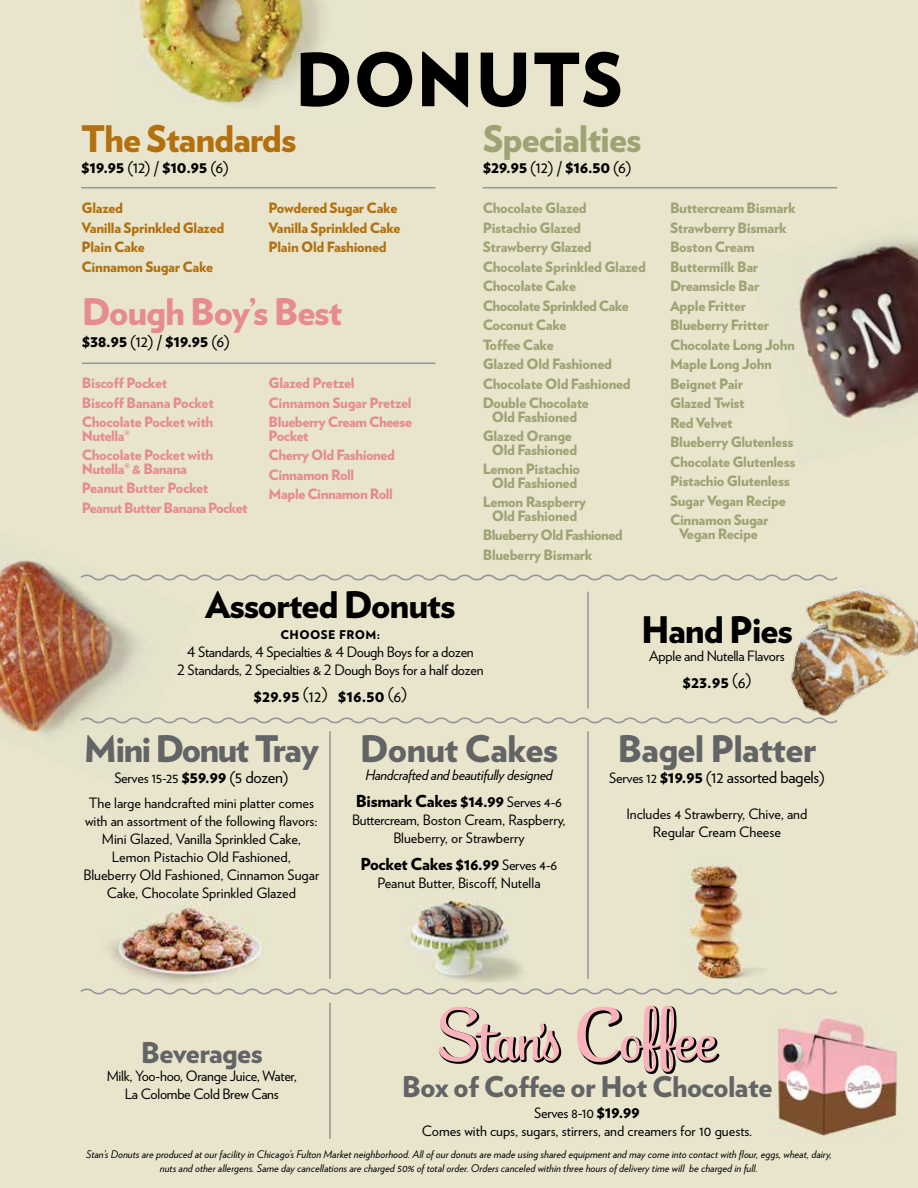
<style>
.page{position:relative;width:918px;height:1188px;background:#e9e5cd}
.page>*{position:absolute;margin:0;border:0;box-sizing:border-box;transform-origin:0 0}
.t1{font:900 73.2px "Verlag";letter-spacing:.005em;color:#000}
.t2{font:900 36.6px "Verlag";letter-spacing:-.03em;color:#000}
.t3{font:900 36.6px "Verlag";letter-spacing:-.02em;color:#636466}
.t4{font:900 36.6px "Verlag";letter-spacing:-.03em;color:#e68b8f}
.t5{font:900 36.6px "Verlag";letter-spacing:-.05em;color:#636466}
.t6{font:900 36.6px "Verlag";letter-spacing:-.03em;color:#b2700e}
.t7{font:900 36.6px "Verlag";letter-spacing:-.03em;color:#9ea374}
.t8{font:900 28.5px "Verlag";letter-spacing:-.02em;color:#636466}
.t9{font:900 16.5px "Verlag";letter-spacing:-.02em;color:#000}
.t10{font:16.5px "Verlag";letter-spacing:-.02em;color:#000}
.t11{font:900 14.25px/19.5px "Verlag";letter-spacing:-.02em;color:#9ea374}
.t12{font:14.25px/18px "Verlag";color:#000;text-align:center}
.t13{font:900 14.25px/19.5px "Verlag";letter-spacing:-.03em;color:#e68b8f}
.t14{font:14.25px/18px "Verlag";letter-spacing:-.02em;color:#000;text-align:center}
.t15{font:900 14.25px/19.5px "Verlag";letter-spacing:-.02em;color:#b2700e}
.t16{font:italic 14.25px "Verlag";letter-spacing:-.02em;color:#000}
.t17{font:900 12px "Verlag";letter-spacing:.04em;color:#000}
.t18{font:italic 10.5px/13.5px "Verlag";color:#000;text-align:center}
.s1{font-weight:400}
.s2{font-weight:900;font-size:16.5px}
.s3{font-size:16.5px}
.s4{font-weight:400;font-size:14.25px}
.s5{font-size:14.25px}
.s6{font-weight:900}
</style>
<div class="page">
<img style="left:795px;top:237px;width:123px;height:181px">
<img style="left:0;top:555px;width:141px;height:187px">
<hr style="left:82px;top:363px;width:353px;height:1px;background:#939598">
<img style="left:108px;top:902px;width:154px;height:81px">
<img style="left:688px;top:864px;width:76px;height:121px">
<img style="left:775px;top:1016px;width:122px;height:120px">
<img style="left:139px;top:0;width:184px;height:105px">
<hr style="left:81px;top:187px;width:354px;height:1px;background:#939598">
<svg style="left:79px;top:715px;width:759px;height:11px"></svg>
<svg style="left:79px;top:572px;width:758px;height:11px"></svg>
<hr style="left:329px;top:731px;width:2px;height:248px;background:#939598">
<img style="left:406px;top:899px;width:117px;height:83px">
<hr style="left:587px;top:731px;width:2px;height:248px;background:#939598">
<svg style="left:80px;top:988px;width:758px;height:7px"></svg>
<hr style="left:587px;top:592px;width:2px;height:116px;background:#939598">
<hr style="left:329px;top:1003px;width:2px;height:136px;background:#939598">
<svg style="left:438px;top:1007px;width:124px;height:57px"></svg>
<svg style="left:577px;top:1005px;width:143px;height:69px"></svg>
<hr style="left:483px;top:187px;width:354px;height:1px;background:#939598">
<img style="left:759px;top:578px;width:159px;height:139px">
<h1 class="t1" style="left:295px;top:19px;width:330px">DONUTS</h1>
<h2 class="t6" style="left:81px;top:108px;width:217px">The Standards</h2>
<p class="t9" style="left:81px;top:153px;width:149px">$19.95 <span class="s1">(12) /</span> $10.95 <span class="s1">(6)</span></p>
<p class="t15" style="left:82px;top:198px;width:144px">Glazed<br>Vanilla Sprinkled Glazed<br>Plain Cake<br>Cinnamon Sugar Cake</p>
<p class="t15" style="left:269px;top:198px;width:133px">Powdered Sugar Cake<br>Vanilla Sprinkled Cake<br>Plain Old Fashioned</p>
<h2 class="t4" style="left:82px;top:281px;width:262px">Dough Boy’s Best</h2>
<p class="t9" style="left:82px;top:328px;width:149px">$38.95 <span class="s1">(12) /</span> $19.95 <span class="s1">(6)</span></p>
<p class="t13" style="left:82px;top:373px;width:134px">Biscoff Pocket<br>Biscoff Banana Pocket<br>Chocolate Pocket with</p>
<p class="t13" style="left:82px;top:425px;width:133px">Nutella®<br>Chocolate Pocket with</p>
<p class="t13" style="left:82px;top:458px;width:167px">Nutella® &amp; Banana<br>Peanut Butter Pocket<br>Peanut Butter Banana Pocket</p>
<p class="t13" style="left:269px;top:373px;width:145px">Glazed Pretzel<br>Cinnamon Sugar Pretzel<br>Blueberry Cream Cheese</p>
<p class="t13" style="left:269px;top:425px;width:128px">Pocket<br>Cherry Old Fashioned<br>Cinnamon Roll<br>Maple Cinnamon Roll</p>
<h2 class="t7" style="left:483px;top:108px;width:160px">Specialties</h2>
<p class="t9" style="left:483px;top:153px;width:150px">$29.95 <span class="s1">(12) /</span> $16.50 <span class="s1">(6)</span></p>
<p class="t11" style="left:483px;top:198px;width:165px">Chocolate Glazed<br>Pistachio Glazed<br>Strawberry Glazed<br>Chocolate Sprinkled Glazed<br>Chocolate Cake<br>Chocolate Sprinkled Cake<br>Coconut Cake<br>Toffee Cake<br>Glazed Old Fashioned<br>Chocolate Old Fashioned<br>Double Chocolate</p>
<p class="t11" style="left:483px;top:406px;width:96px;text-indent:9px">Old Fashioned<br>Glazed Orange</p>
<p class="t11" style="left:483px;top:439px;width:99px;text-align:center">Old Fashioned<br>Lemon Pistachio</p>
<p class="t11" style="left:483px;top:472px;width:105px;text-align:center">Old Fashioned<br>Lemon Raspberry</p>
<p class="t11" style="left:483px;top:505px;width:141px;text-indent:9px">Old Fashioned<br>Blueberry Old Fashioned<br>Blueberry Bismark</p>
<p class="t11" style="left:670px;top:197px;width:127px">Buttercream Bismark<br>Strawberry Bismark<br>Boston Cream<br>Buttermilk Bar<br>Dreamsicle Bar<br>Apple Fritter<br>Blueberry Fritter<br>Chocolate Long John<br>Maple Long John<br>Beignet Pair<br>Glazed Twist<br>Red Velvet<br>Blueberry Glutenless<br>Chocolate Glutenless<br>Pistachio Glutenless<br>Sugar Vegan Recipe<br>Cinnamon Sugar</p>
<p class="t11" style="left:679px;top:523px;width:80px">Vegan Recipe</p>
<h2 class="t2" style="left:205px;top:574px;width:252px">Assorted Donuts</h2>
<p class="t17" style="left:280px;top:625px;width:101px">CHOOSE FROM:</p>
<p class="t14" style="left:177px;top:642px;width:308px">4 Standards, 4 Specialties &amp; 4 Dough Boys for a dozen<br>2 Standards, 2 Specialties &amp; 2 Dough Boys for a half dozen</p>
<p class="t9" style="left:253px;top:682px;width:155px">$29.95 <sup>(</sup><span class="s1">12</span><sup>)</sup> $16.50 <sup>(</sup><span class="s1">6</span><sup>)</sup></p>
<h2 class="t5" style="left:84px;top:719px;width:237px">Mini Donut Tray</h2>
<p class="t12" style="left:89px;top:764px;width:227px;line-height:25.5px">Serves 15-25 <span class="s2">$59.99</span> <span class="s3">(5 dozen)<br></span>The large handcrafted mini platter comes</p>
<p class="t12" style="left:83px;top:812px;width:237px">with an assortment of the following flavors:<br>Mini Glazed, Vanilla Sprinkled Cake, Lemon Pistachio Old Fashioned,<br>Blueberry Old Fashioned, Cinnamon Sugar Cake, Chocolate Sprinkled Glazed</p>
<h2 class="t3" style="left:360px;top:719px;width:200px">Donut Cakes</h2>
<p class="t16" style="left:365px;top:764px;width:189px">Handcrafted and beautifully designed</p>
<p class="t9" style="left:356px;top:787px;width:208px">Bismark Cakes $14.99 <span class="s4">Serves 4-6</span></p>
<p class="t12" style="left:352px;top:810px;width:215px">Buttercream, Boston Cream, Raspberry,<br>Blueberry, or Strawberry</p>
<p class="t9" style="left:361px;top:850px;width:198px">Pocket Cakes $16.99 <span class="s4">Serves 4-6</span></p>
<p class="t12" style="left:377px;top:873px;width:165px">Peanut Butter, Biscoff, Nutella</p>
<h2 class="t2" style="left:641px;top:600px;width:153px">Hand Pies</h2>
<p class="t14" style="left:649px;top:646px;width:137px">Apple and Nutella Flavors</p>
<p class="t9" style="left:682px;top:669px;width:71px">$23.95 <sup>(</sup><span class="s1">6</span><sup>)</sup></p>
<h2 class="t3" style="left:618px;top:719px;width:200px">Bagel Platter</h2>
<p class="t10" style="left:609px;top:765px;width:217px"><span class="s5">Serves 12</span> <span class="s6">$19.95</span> (12 assorted bagels)</p>
<p class="t12" style="left:627px;top:804px;width:182px">Includes 4 Strawberry, Chive, and<br>Regular Cream Cheese</p>
<h3 class="t8" style="left:141px;top:1029px;width:123px">Beverages</h3>
<p class="t14" style="left:107px;top:1066px;width:192px">Milk, Yoo-hoo, Orange Juice, Water,<br>La Colombe Cold Brew Cans</p>
<h3 class="t8" style="left:402px;top:1063px;width:372px">Box of Coffee or Hot Chocolate</h3>
<p class="t12" style="left:422px;top:1103px;width:332px">Serves 8-10 <span class="s2">$19.99<br></span>Comes with cups, sugars, stirrers, and creamers for 10 guests.</p>
<p class="t18" style="left:86px;top:1147px;width:747px">Stan’s Donuts are produced at our facility in Chicago’s Fulton Market neighborhood. All of our donuts are made using shared equipment and may come into contact with flour, eggs, wheat, dairy, nuts and other allergens. Same day cancellations are charged 50% of total order. Orders canceled within three hours of delivery time will be charged in full.</p>
</div>
